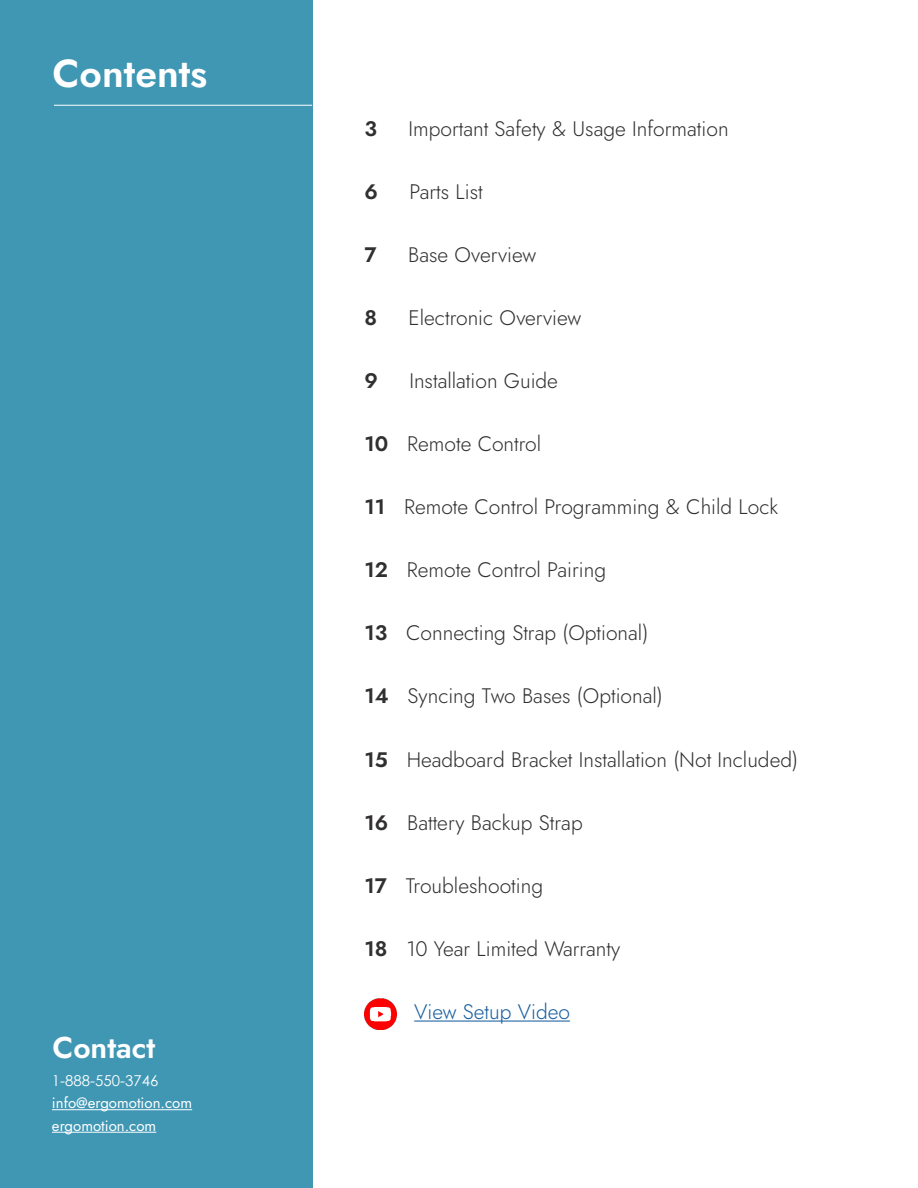
<style>
.page{position:relative;width:918px;height:1188px;background:#fff}
.page>*{position:absolute;margin:0;border:0;box-sizing:border-box;transform-origin:0 0}
.t1{font:600 39px "Jost";color:#fff}
.t2{font:600 30px "Jost";color:#fff}
.t3{font:300 21px "Jost";color:#312f30}
.t4{font:300 21px "Jost";color:#175d9e}
.t5{font:600 21px "Jost";color:#312f30}
.t6{font:15px "Jost";color:#fff}
.t7{font:15px "Century Gothic";color:#fff}
.s1{font-weight:600}
</style>
<div class="page">
<div style="left:0;top:0;width:312px;height:1188px;background:#3f97b4"></div>
<hr style="left:414px;top:1021px;width:156px;height:1px;background:#175d9e">
<hr style="left:52px;top:1109px;width:140px;height:1px;background:#fff">
<hr style="left:52px;top:1132px;width:104px;height:1px;background:#fff">
<img style="left:364px;top:998px;width:32px;height:32px">
<hr style="left:54px;top:105px;width:258px;height:1px;background:#fff">
<p class="t1" style="left:52px;top:47px;width:156px">Contents</p>
<p class="t2" style="left:52px;top:1027px;width:104px">Contact</p>
<p class="t7" style="left:52px;top:1070px;width:108px">1-888-550-3746</p>
<p class="t6" style="left:52px;top:1093px;width:142px">info@ergomotion.com</p>
<p class="t6" style="left:52px;top:1115px;width:106px">ergomotion.com</p>
<p class="t5" style="left:364px;top:114px;width:14px">3</p>
<p class="t3" style="left:409px;top:114px;width:322px">Important Safety &amp; Usage Information</p>
<p class="t5" style="left:364px;top:177px;width:15px">6</p>
<p class="t3" style="left:409px;top:177px;width:75px">Parts List</p>
<p class="t5" style="left:364px;top:240px;width:14px">7</p>
<p class="t3" style="left:408px;top:240px;width:130px">Base Overview</p>
<p class="t5" style="left:364px;top:303px;width:14px">8</p>
<p class="t3" style="left:409px;top:303px;width:174px">Electronic Overview</p>
<p class="t5" style="left:364px;top:366px;width:15px">9</p>
<p class="t3" style="left:409px;top:366px;width:150px">Installation Guide</p>
<p class="t3" style="left:364px;top:430px;width:178px"><span class="s1">10</span> Remote Control</p>
<p class="t3" style="left:364px;top:493px;width:415px"><span class="s1">11</span> Remote Control Programming &amp; Child Lock</p>
<p class="t3" style="left:364px;top:556px;width:243px"><span class="s1">12</span> Remote Control Pairing</p>
<p class="t3" style="left:364px;top:619px;width:285px"><span class="s1">13</span> Connecting Strap (Optional)</p>
<p class="t3" style="left:364px;top:682px;width:300px"><span class="s1">14</span> Syncing Two Bases (Optional)</p>
<p class="t3" style="left:364px;top:745px;width:435px"><span class="s1">15</span> Headboard Bracket Installation (Not Included)</p>
<p class="t3" style="left:364px;top:808px;width:220px"><span class="s1">16</span> Battery Backup Strap</p>
<p class="t3" style="left:364px;top:871px;width:180px"><span class="s1">17</span> Troubleshooting</p>
<p class="t3" style="left:364px;top:934px;width:257px"><span class="s1">18</span> 10 Year Limited Warranty</p>
<p class="t4" style="left:414px;top:997px;width:157px">View Setup Video</p>
</div>
